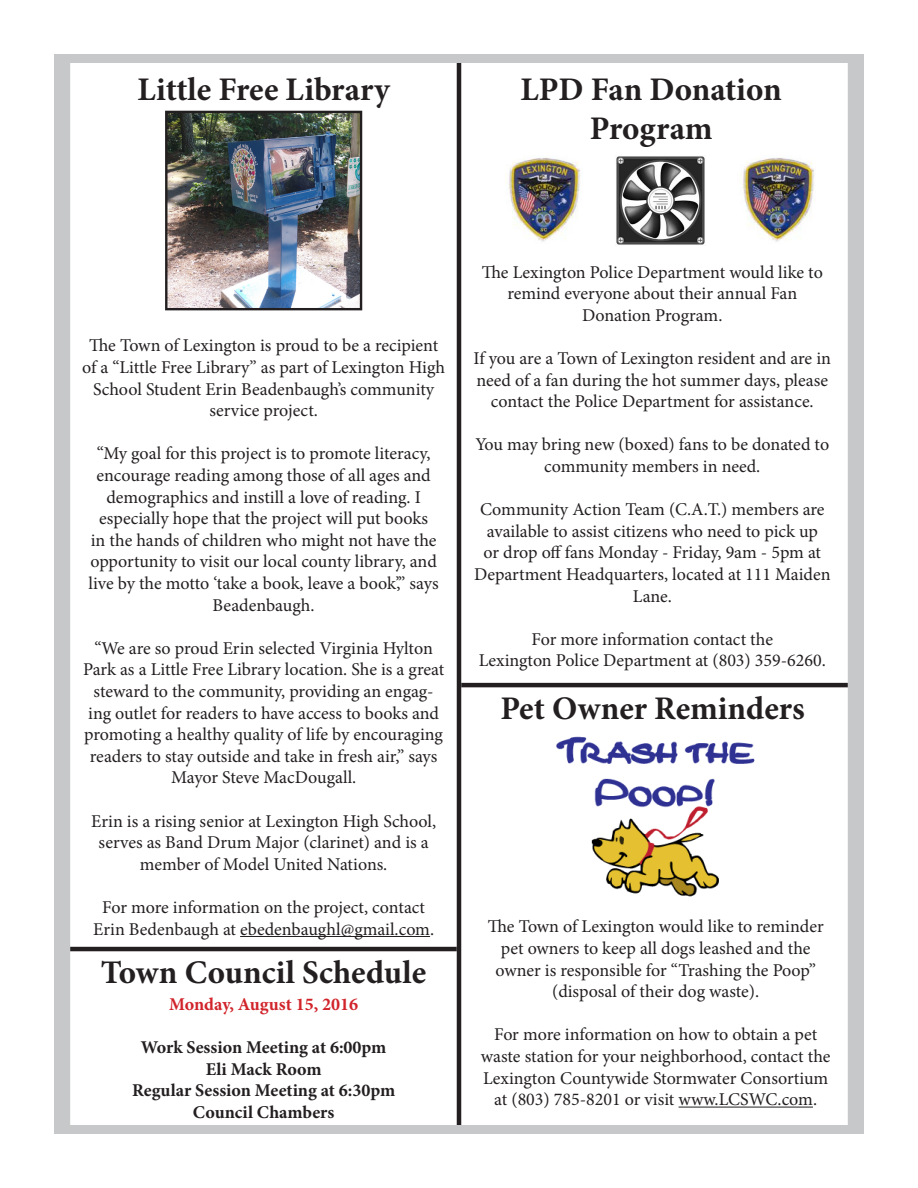
<style>
.page{position:relative;width:918px;height:1188px;background:#fff}
.page>*{position:absolute;margin:0;border:0;box-sizing:border-box;transform-origin:0 0}
.t1{font:700 33px "Minion Pro";color:#231f20}
.t2{font:18px/21.6px "Minion Pro";color:#231f20;text-align:center}
.t3{font:700 18px "Minion Pro";color:#231f20}
.t4{font:700 18px "Minion Pro";color:#d1232a}
</style>
<div class="page">
<img style="left:506px;top:157px;width:74px;height:85px">
<div style="left:54px;top:54px;width:810px;height:9px;background:#c7c8ca"></div>
<div style="left:54px;top:1125px;width:810px;height:9px;background:#c7c8ca"></div>
<div style="left:54px;top:58px;width:16px;height:1076px;background:#c7c8ca"></div>
<div style="left:848px;top:58px;width:16px;height:1076px;background:#c7c8ca"></div>
<hr style="left:457px;top:63px;width:4px;height:1062px;background:#231f20">
<hr style="left:70px;top:947px;width:387px;height:4px;background:#231f20">
<hr style="left:461px;top:683px;width:387px;height:4px;background:#231f20">
<img style="left:616px;top:156px;width:89px;height:89px">
<img style="left:740px;top:157px;width:74px;height:85px">
<hr style="left:240px;top:936px;width:190px;height:1px;background:#231f20">
<img style="left:168px;top:114px;width:191px;height:193px">
<div style="left:165px;top:111px;width:197px;height:199px;border:2px solid #231f20"></div>
<hr style="left:679px;top:1107px;width:134px;height:1px;background:#231f20">
<img style="left:556px;top:736px;width:199px;height:161px">
<p class="t1" style="left:137px;top:66px;width:254px">Little Free Library</p>
<p class="t1" style="left:521px;top:66px;width:263px">LPD Fan Donation</p>
<p class="t1" style="left:590px;top:105px;width:124px">Program</p>
<p class="t2" style="left:482px;top:261px;width:343px">The Lexington Police Department would like to remind everyone about their annual Fan</p>
<p class="t2" style="left:582px;top:304px;width:142px">Donation Program.</p>
<p class="t2" style="left:474px;top:348px;width:359px;text-align:left">If you are a Town of Lexington resident and are in need of a fan during the hot summer days, please</p>
<p class="t2" style="left:491px;top:391px;width:324px">contact the Police Department for assistance.</p>
<p class="t2" style="left:475px;top:434px;width:355px">You may bring new (boxed) fans to be donated to community members in need.</p>
<p class="t2" style="left:474px;top:499px;width:358px">Community Action Team (C.A.T.) members are available to assist citizens who need to pick up<br>or drop off fans Monday - Friday, 9am - 5pm at Department Headquarters, located at 111 Maiden Lane.</p>
<p class="t2" style="left:532px;top:628px;width:243px">For more information contact the</p>
<p class="t2" style="left:479px;top:650px;width:349px">Lexington Police Department at (803) 359-6260.</p>
<p class="t2" style="left:82px;top:335px;width:364px">The Town of Lexington is proud to be a recipient of a “Little Free Library” as part of Lexington High School Student Erin Beadenbaugh’s community service project.</p>
<p class="t2" style="left:97px;top:443px;width:336px;text-align:left">“My goal for this project is to promote literacy, encourage reading among those of all ages and</p>
<p class="t2" style="left:106px;top:486px;width:316px">demographics and instill a love of reading. I</p>
<p class="t2" style="left:89px;top:508px;width:352px">especially hope that the project will put books<br>in the hands of children who might not have the opportunity to visit our local county library, and live by the motto ‘take a book, leave a book’,” says Beadenbaugh.</p>
<p class="t2" style="left:83px;top:637px;width:363px">“We are so proud Erin selected Virginia Hylton Park as a Little Free Library location. She is a great steward to the community, providing an engag&shy;ing outlet for readers to have access to books and promoting a healthy quality of life by encouraging readers to stay outside and take in fresh air,” says Mayor Steve MacDougall.</p>
<p class="t2" style="left:91px;top:810px;width:346px">Erin is a rising senior at Lexington High School, serves as Band Drum Major (clarinet) and is a member of Model United Nations.</p>
<p class="t2" style="left:102px;top:897px;width:324px">For more information on the project, contact</p>
<p class="t2" style="left:93px;top:918px;width:343px">Erin Bedenbaugh at ebedenbaughl@gmail.com.</p>
<p class="t2" style="left:488px;top:916px;width:337px">The Town of Lexington would like to reminder pet owners to keep all dogs leashed and the owner is responsible for “Trashing the Poop” (disposal of their dog waste).</p>
<p class="t2" style="left:481px;top:1024px;width:351px">For more information on how to obtain a pet waste station for your neighborhood, contact the Lexington Countywide Stormwater Consortium at (803) 785-8201 or visit www.LCSWC.com.</p>
<p class="t1" style="left:501px;top:685px;width:306px">Pet Owner Reminders</p>
<p class="t1" style="left:101px;top:949px;width:327px">Town Council Schedule</p>
<p class="t4" style="left:169px;top:991px;width:190px">Monday, August 15, 2016</p>
<p class="t3" style="left:141px;top:1035px;width:247px">Work Session Meeting at 6:00pm</p>
<p class="t3" style="left:206px;top:1056px;width:117px">Eli Mack Room</p>
<p class="t3" style="left:132px;top:1078px;width:265px">Regular Session Meeting at 6:30pm</p>
<p class="t3" style="left:193px;top:1099px;width:143px">Council Chambers</p>
</div>
